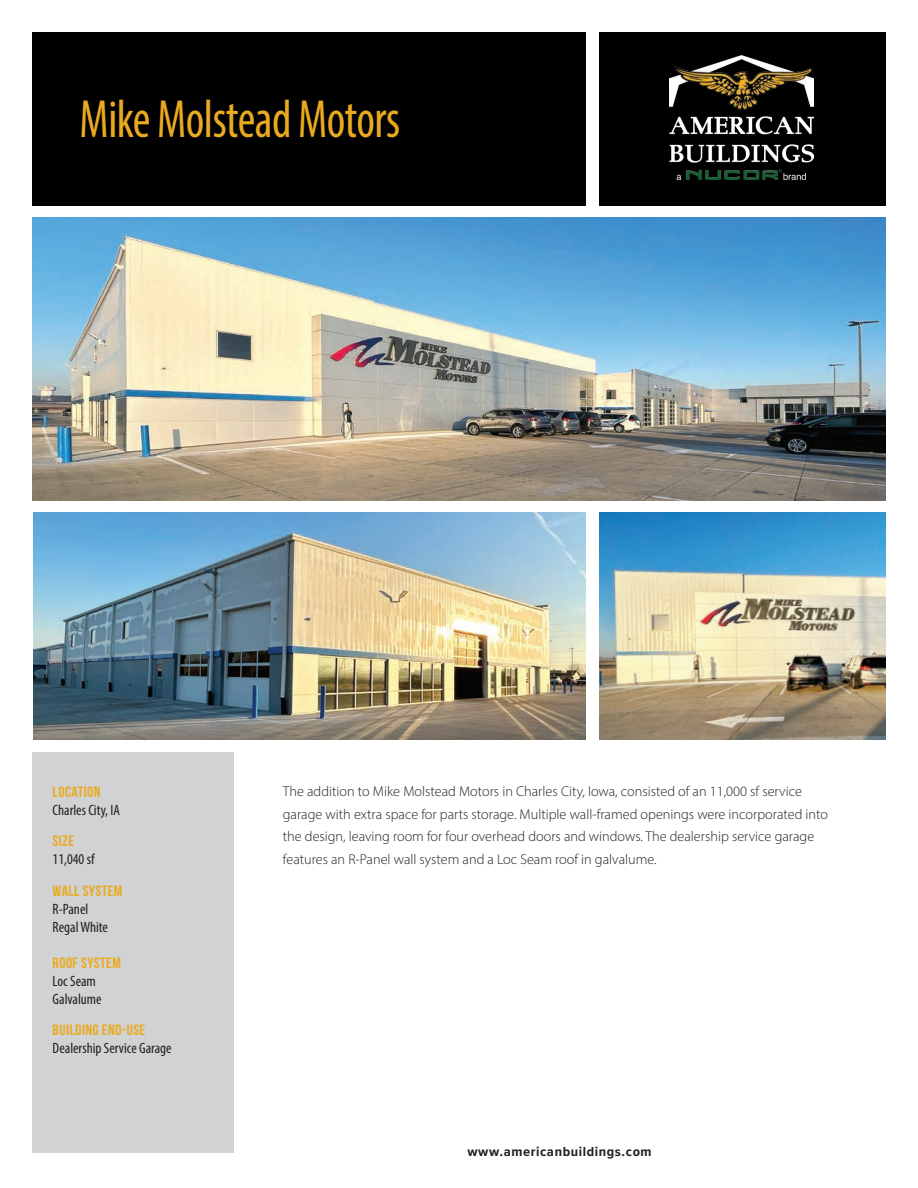
<style>
.page{position:relative;width:918px;height:1188px;background:#fff}
.page>*{position:absolute;margin:0;border:0;box-sizing:border-box;transform-origin:0 0}
.t1{font:condensed 54px "Myriad Pro";letter-spacing:-.01em;color:#eaaa20;scale:.9 1}
.t2{font:condensed 15px/18px "Myriad Pro";color:#231f20}
.t3{font:15px "Bebas Neue";letter-spacing:.025em;color:#eaaa20;scale:1.05 1}
.t4{font:300 14.25px/22.5px "Myriad Pro";color:#231f20}
.t5{font:700 13.5px "Proxima Nova Cond";letter-spacing:.04em;color:#231f20;scale:1.1 1}
</style>
<div class="page">
<div style="left:32px;top:32px;width:554px;height:174px;background:#000"></div>
<div style="left:599px;top:32px;width:286px;height:174px;background:#000"></div>
<img style="left:669px;top:56px;width:145px;height:123px">
<div style="left:32px;top:752px;width:202px;height:401px;background:#d1d2d4"></div>
<img style="left:33px;top:217px;width:852px;height:284px">
<img style="left:33px;top:513px;width:553px;height:227px">
<img style="left:600px;top:513px;width:286px;height:227px">
<h1 class="t1" style="left:80px;top:87px;width:358px">Mike Molstead Motors</h1>
<p class="t3" style="left:53px;top:784px;width:47px">LOCATION</p>
<p class="t2" style="left:53px;top:801px;width:69px">Charles City, IA</p>
<p class="t3" style="left:53px;top:833px;width:22px">SIZE</p>
<p class="t2" style="left:53px;top:850px;width:43px">11,040 sf</p>
<p class="t3" style="left:53px;top:883px;width:68px">WALL SYSTEM</p>
<p class="t2" style="left:53px;top:900px;width:57px">R-Panel<br>Regal White</p>
<p class="t3" style="left:53px;top:955px;width:67px">ROOF SYSTEM</p>
<p class="t2" style="left:53px;top:972px;width:51px">Loc Seam<br>Galvalume</p>
<p class="t3" style="left:53px;top:1022px;width:90px">BUILDING END-USE</p>
<p class="t2" style="left:53px;top:1039px;width:121px">Dealership Service Garage</p>
<p class="t4" style="left:283px;top:780px;width:547px">The addition to Mike Molstead Motors in Charles City, Iowa, consisted of an 11,000 sf service garage with extra space for parts storage. Multiple wall-framed openings were incorporated into the design, leaving room for four overhead doors and windows. The dealership service garage features an R-Panel wall system and a Loc Seam roof in galvalume.</p>
<p class="t5" style="left:467px;top:1141px;width:169px">www.americanbuildings.com</p>
</div>
